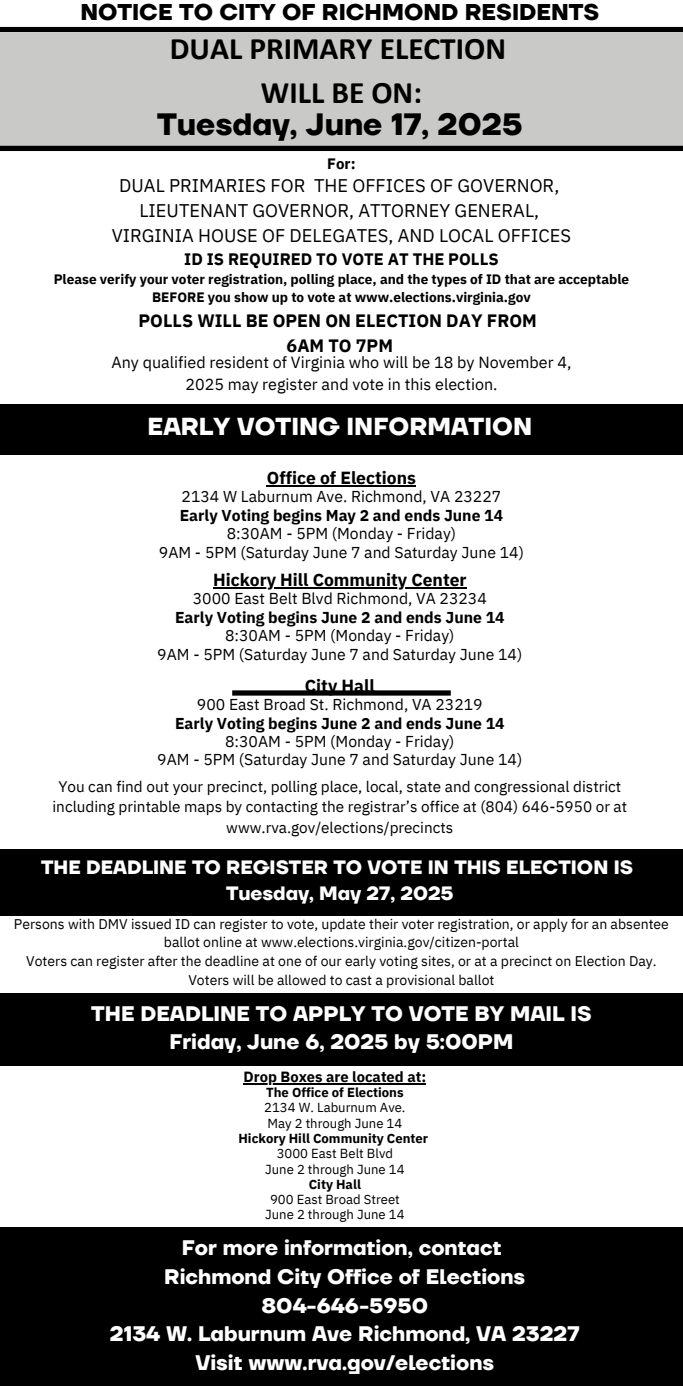
<style>
.page{position:relative;width:683px;height:1386px;background:#fff}
.page>*{position:absolute;margin:0;border:0;box-sizing:border-box;transform-origin:0 0}
.t1{font:700 31.32px/43.4px "Calibri";color:#000;text-align:center}
.t2{font:700 30.8px "TT Firs Neue";color:#000}
.t3{font:700 24.5px "TT Firs Neue";color:#fff}
.t4{font:700 22.75px "TT Firs Neue";color:#000}
.t5{font:700 21px/28.9px "TT Firs Neue";color:#fff;text-align:center}
.t6{font:700 19.25px/26.2px "TT Firs Neue";color:#fff;text-align:center}
.t7{font:18.2px "IBM Plex Sans";color:#000}
.t8{font:700 17.85px/24.8px "IBM Plex Sans";color:#000;text-align:center}
.t9{font:700 17.5px "IBM Plex Sans";color:#000}
.t10{font:700 16.45px "IBM Plex Sans";color:#000}
.t11{font:16.1px/22.1px "IBM Plex Sans";color:#000;text-align:center}
.t12{font:15.75px/18.4px "IBM Plex Sans";color:#000;text-align:center}
.t13{font:15.22px/20.7px "IBM Plex Sans";color:#000;text-align:center}
.t14{font:700 15.05px "IBM Plex Sans";color:#000}
.t15{font:700 14.7px "IBM Plex Sans";color:#000}
.t16{font:14px/18.7px "IBM Plex Sans";color:#000;text-align:center}
.t17{font:700 13.65px/18.2px "IBM Plex Sans";color:#000;text-align:center}
.t18{font:13.12px "IBM Plex Sans";color:#000}
.t19{font:700 13.12px "IBM Plex Sans";color:#000}
.s1{font-weight:700}
</style>
<div class="page">
<div style="left:0;top:27px;width:682px;height:5px;background:#000"></div>
<div style="left:0;top:33px;width:682px;height:113px;background:#c9c9c7"></div>
<div style="left:0;top:146px;width:682px;height:5px;background:#000"></div>
<div style="left:0;top:404px;width:682px;height:51px;background:#000"></div>
<div style="left:0;top:849px;width:682px;height:67px;background:#000"></div>
<div style="left:0;top:993px;width:682px;height:72px;background:#000"></div>
<div style="left:0;top:1227px;width:682px;height:159px;background:#000"></div>
<hr style="left:267px;top:485px;width:149px;height:2px;background:#000">
<hr style="left:213px;top:587px;width:253px;height:2px;background:#000">
<hr style="left:243px;top:1083px;width:183px;height:1px;background:#000">
<div style="left:232px;top:690px;width:218px;height:6px;background:#000"></div>
<p class="t4" style="left:80px;top:-2px;width:520px">NOTICE TO CITY OF RICHMOND RESIDENTS</p>
<p class="t1" style="left:170px;top:30px;width:338px">DUAL PRIMARY ELECTION<br>WILL BE ON:</p>
<p class="t2" style="left:157px;top:105px;width:367px">Tuesday, June 17, 2025</p>
<p class="t14" style="left:327px;top:154px;width:30px">For:</p>
<p class="t7" style="left:119px;top:173px;width:441px">DUAL PRIMARIES FOR THE OFFICES OF GOVERNOR,</p>
<p class="t7" style="left:139px;top:198px;width:401px">LIEUTENANT GOVERNOR, ATTORNEY GENERAL,</p>
<p class="t7" style="left:112px;top:223px;width:461px">VIRGINIA HOUSE OF DELEGATES, AND LOCAL OFFICES</p>
<h5 class="t10" style="left:184px;top:248px;width:316px">ID IS REQUIRED TO VOTE AT THE POLLS</h5>
<h6 class="t17" style="left:54px;top:270px;width:577px">Please verify your voter registration, polling place, and the types of ID that are acceptable<br>BEFORE you show up to vote at www.elections.virginia.gov</h6>
<h3 class="t8" style="left:138px;top:308px;width:400px">POLLS WILL BE OPEN ON ELECTION DAY FROM<br>6AM TO 7PM</h3>
<h6 class="t11" style="left:111px;top:350px;width:461px">Any qualified resident of Virginia who will be 18 by November 4,<br>2025 may register and vote in this election.</h6>
<h3 class="t3" style="left:147px;top:412px;width:386px">EARLY VOTING INFORMATION</h3>
<h6 class="t9" style="left:267px;top:466px;width:151px">Office of Elections</h6>
<h6 class="t12" style="left:159px;top:487px;width:366px">2134 W Laburnum Ave. Richmond, VA 23227<br><span class="s1">Early Voting begins May 2 and ends June 14<br></span>8:30AM - 5PM (Monday - Friday)<br>9AM - 5PM (Saturday June 7 and Saturday June 14)</h6>
<h6 class="t9" style="left:213px;top:568px;width:255px">Hickory Hill Community Center</h6>
<h6 class="t12" style="left:157px;top:589px;width:366px">3000 East Belt Blvd Richmond, VA 23234<br><span class="s1">Early Voting begins June 2 and ends June 14<br></span>8:30AM - 5PM (Monday - Friday)<br>9AM - 5PM (Saturday June 7 and Saturday June 14)</h6>
<p class="t9" style="left:305px;top:674px;width:71px">City Hall</p>
<p class="t12" style="left:157px;top:695px;width:366px">900 East Broad St. Richmond, VA 23219<br><span class="s1">Early Voting begins June 2 and ends June 14<br></span>8:30AM - 5PM (Monday - Friday)<br>9AM - 5PM (Saturday June 7 and Saturday June 14)</p>
<h6 class="t13" style="left:52px;top:776px;width:576px">You can find out your precinct, polling place, local, state and congressional district including printable maps by contacting the registrar’s office at (804) 646-5950 or at www.rva.gov/elections/precincts</h6>
<p class="t6" style="left:41px;top:855px;width:593px">THE DEADLINE TO REGISTER TO VOTE IN THIS ELECTION IS<br>Tuesday, May 27, 2025</p>
<h4 class="t16" style="left:14px;top:914px;width:656px">Persons with DMV issued ID can register to vote, update their voter registration, or apply for an absentee ballot online at www.elections.virginia.gov/citizen-portal</h4>
<p class="t16" style="left:26px;top:951px;width:632px">Voters can register after the deadline at one of our early voting sites, or at a precinct on Election Day.<br>Voters will be allowed to cast a provisional ballot</p>
<h1 class="t5" style="left:91px;top:1000px;width:501px">THE DEADLINE TO APPLY TO VOTE BY MAIL IS<br>Friday, June 6, 2025 by 5:00PM</h1>
<p class="t15" style="left:243px;top:1067px;width:184px">Drop Boxes are located at:</p>
<h4 class="t19" style="left:266px;top:1084px;width:139px">The Office of Elections</h4>
<p class="t18" style="left:264px;top:1099px;width:143px">2134 W. Laburnum Ave.</p>
<p class="t18" style="left:267px;top:1114px;width:136px">May 2 through June 14</p>
<p class="t19" style="left:238px;top:1130px;width:191px">Hickory Hill Community Center</p>
<p class="t18" style="left:277px;top:1145px;width:118px">3000 East Belt Blvd</p>
<p class="t18" style="left:265px;top:1160px;width:141px">June 2 through June 14</p>
<p class="t19" style="left:309px;top:1175px;width:54px">City Hall</p>
<p class="t18" style="left:270px;top:1191px;width:131px">900 East Broad Street</p>
<p class="t18" style="left:265px;top:1206px;width:141px">June 2 through June 14</p>
<h2 class="t5" style="left:110px;top:1234px;width:471px">For more information, contact<br>Richmond City Office of Elections<br>804-646-5950<br>2134 W. Laburnum Ave Richmond, VA 23227<br>Visit www.rva.gov/elections</h2>
</div>
